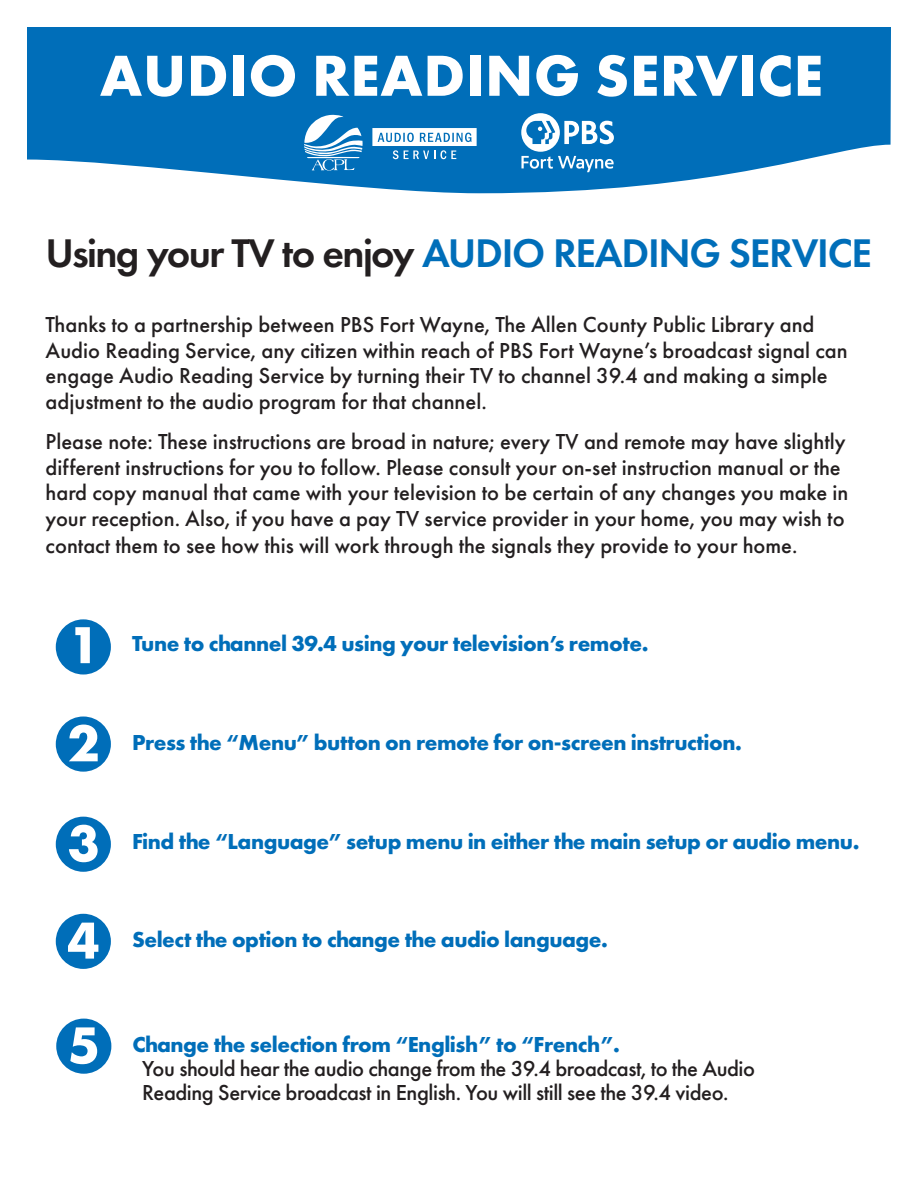
<style>
.page{position:relative;width:918px;height:1188px;background:#fff}
.page>*{position:absolute;margin:0;border:0;box-sizing:border-box;transform-origin:0 0}
.t1{font:700 60px "Futura PT";letter-spacing:.01em;color:#fff}
.t2{font:700 54px "Futura PT";color:#fff}
.t3{font:600 41.55px "Futura PT";letter-spacing:-.03em;color:#006eb9}
.t4{font:500 22.5px/25.8px "Futura PT";color:#231f20}
.t5{font:700 22.5px "Futura PT";letter-spacing:-.02em;color:#006eb9}
.t6{font:500 22.5px "Futura PT";letter-spacing:-.02em;color:#231f20}
.s1{color:#231f20}
</style>
<div class="page">
<svg style="left:27px;top:27px;width:864px;height:166px;background:#1b7dc0"></svg>
<div style="left:521px;top:113px;width:39px;height:39px;background:#fff;border-radius:50%"></div>
<svg style="left:564px;top:121px;width:50px;height:23px"></svg>
<svg style="left:526px;top:121px;width:29px;height:23px"></svg>
<svg style="left:521px;top:156px;width:93px;height:16px"></svg>
<div style="left:56px;top:619px;width:55px;height:56px;background:#006eb9;border-radius:50%"></div>
<div style="left:56px;top:717px;width:55px;height:55px;background:#006eb9;border-radius:50%"></div>
<div style="left:56px;top:817px;width:55px;height:55px;background:#006eb9;border-radius:50%"></div>
<div style="left:56px;top:914px;width:55px;height:55px;background:#006eb9;border-radius:50%"></div>
<div style="left:56px;top:1019px;width:55px;height:55px;background:#006eb9;border-radius:50%"></div>
<svg style="left:304px;top:115px;width:59px;height:56px"></svg>
<svg style="left:372px;top:128px;width:105px;height:31px"></svg>
<p class="t1" style="left:100px;top:37px;width:725px">AUDIO READING SERVICE</p>
<p class="t3" style="left:46px;top:227px;width:828px"><span class="s1">Using your TV to enjoy</span> AUDIO READING SERVICE</p>
<p class="t4" style="left:46px;top:312px;width:804px">Thanks to a partnership between PBS Fort Wayne, The Allen County Public Library and Audio Reading Service, any citizen within reach of PBS Fort Wayne’s broadcast signal can engage Audio Reading Service by turning their TV to channel 39.4 and making a simple adjustment to the audio program for that channel.</p>
<p class="t4" style="left:46px;top:429px;width:804px">Please note: These instructions are broad in nature; every TV and remote may have slightly different instructions for you to follow. Please consult your on-set instruction manual or the hard copy manual that came with your television to be certain of any changes you make in your reception. Also, if you have a pay TV service provider in your home, you may wish to contact them to see how this will work through the signals they provide to your home.</p>
<p class="t2" style="left:68px;top:610px;width:34px">1</p>
<p class="t5" style="left:132px;top:629px;width:518px">Tune to channel 39.4 using your television’s remote.</p>
<p class="t2" style="left:67px;top:708px;width:34px">2</p>
<p class="t5" style="left:132px;top:728px;width:611px">Press the “Menu” button on remote for on-screen instruction.</p>
<p class="t2" style="left:67px;top:809px;width:34px">3</p>
<p class="t5" style="left:132px;top:827px;width:729px">Find the “Language” setup menu in either the main setup or audio menu.</p>
<p class="t2" style="left:67px;top:906px;width:34px">4</p>
<p class="t5" style="left:132px;top:925px;width:478px">Select the option to change the audio language.</p>
<p class="t2" style="left:68px;top:1011px;width:34px">5</p>
<p class="t5" style="left:132px;top:1030px;width:489px">Change the selection from “English” to “French”.</p>
<p class="t6" style="left:142px;top:1055px;width:615px">You should hear the audio change from the 39.4 broadcast, to the Audio</p>
<p class="t6" style="left:142px;top:1079px;width:588px">Reading Service broadcast in English. You will still see the 39.4 video.</p>
</div>
